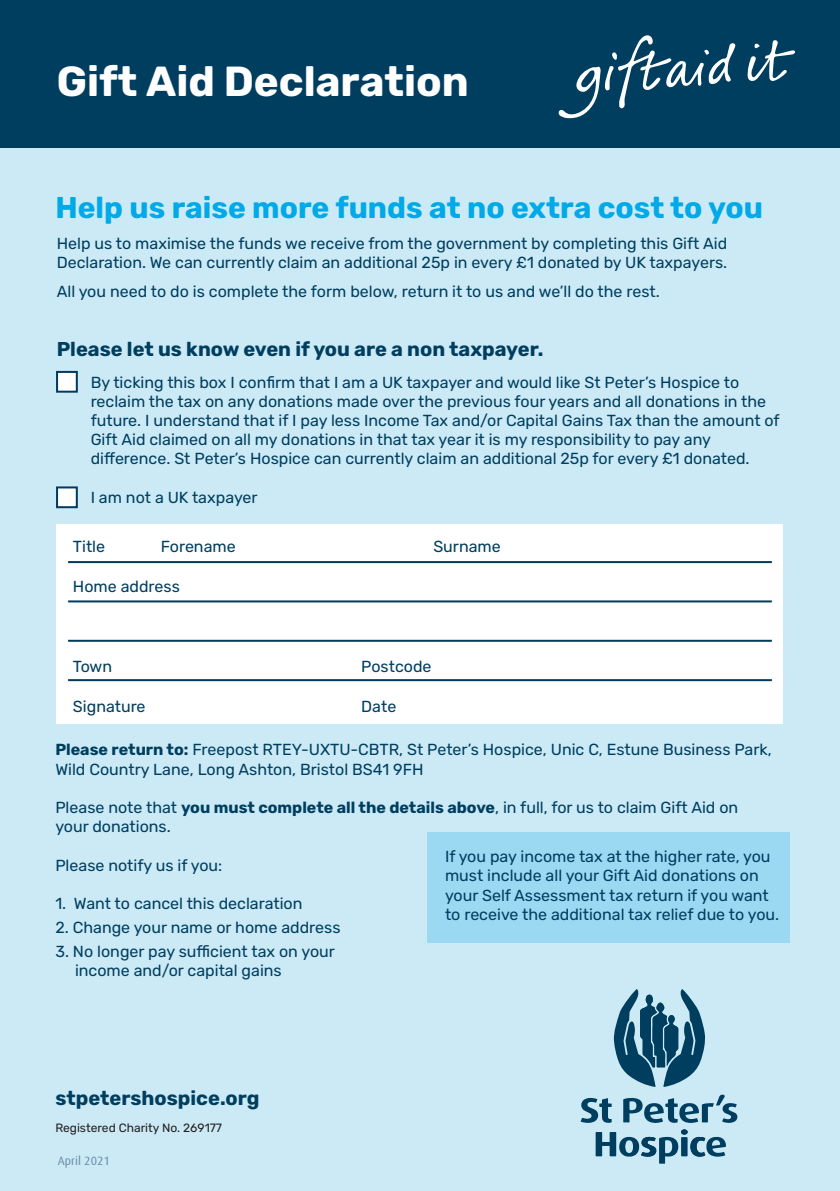
<style>
.page{position:relative;width:840px;height:1191px;background:#fff}
.page>*{position:absolute;margin:0;border:0;box-sizing:border-box;transform-origin:0 0}
.t1{font:700 42px "Rubik";color:#fff}
.t2{font:700 30px "Rubik";color:#00a9e7}
.t3{font:700 20px "Rubik";color:#003e60}
.t4{font:16px/19.2px "Rubik";color:#003e60}
.t5{font:12.2px "Dax";color:#698aa6}
.t6{font:12px "Rubik";color:#231f20}
.s1{font-weight:700}
</style>
<div class="page">
<div style="left:0;top:147px;width:839px;height:1044px;background:#cbeaf5"></div>
<div style="left:0;top:0;width:839px;height:147px;background:#003e60"></div>
<svg style="left:558px;top:35px;width:177px;height:84px"></svg>
<svg style="left:747px;top:40px;width:47px;height:41px"></svg>
<div style="left:57px;top:524px;width:725px;height:199px;background:#fff"></div>
<hr style="left:68px;top:561px;width:703px;height:2px;background:#003a5d">
<hr style="left:68px;top:600px;width:703px;height:2px;background:#003a5d">
<hr style="left:68px;top:640px;width:703px;height:2px;background:#003a5d">
<hr style="left:68px;top:679px;width:703px;height:2px;background:#003a5d">
<div style="left:57px;top:372px;width:20px;height:20px;background:#fff"></div>
<div style="left:56px;top:371px;width:22px;height:22px;border:2px solid #003a5d"></div>
<div style="left:57px;top:487px;width:20px;height:20px;background:#fff"></div>
<div style="left:56px;top:486px;width:22px;height:22px;border:2px solid #003a5d"></div>
<div style="left:427px;top:832px;width:362px;height:110px;background:#9bd8f1"></div>
<svg style="left:580px;top:1097px;width:31px;height:26px"></svg>
<svg style="left:623px;top:1094px;width:115px;height:29px"></svg>
<svg style="left:613px;top:989px;width:92px;height:98px"></svg>
<svg style="left:595px;top:1129px;width:130px;height:34px"></svg>
<h1 class="t1" style="left:57px;top:57px;width:413px">Gift Aid Declaration</h1>
<h2 class="t2" style="left:55px;top:190px;width:708px">Help us raise more funds at no extra cost to you</h2>
<p class="t4" style="left:57px;top:234px;width:671px">Help us to maximise the funds we receive from the government by completing this Gift Aid<br>Declaration. We can currently claim an additional 25p in every £1 donated by UK taxpayers.</p>
<p class="t4" style="left:57px;top:282px;width:604px">All you need to do is complete the form below, return it to us and we’ll do the rest.</p>
<p class="t3" style="left:57px;top:337px;width:488px">Please let us know even if you are a non taxpayer.</p>
<p class="t4" style="left:91px;top:373px;width:690px">By ticking this box I confirm that I am a UK taxpayer and would like St Peter’s Hospice to reclaim the tax on any donations made over the previous four years and all donations in the future. I understand that if I pay less Income Tax and/or Capital Gains Tax than the amount of Gift Aid claimed on all my donations in that tax year it is my responsibility to pay any difference. St Peter’s Hospice can currently claim an additional 25p for every £1 donated.</p>
<p class="t4" style="left:91px;top:488px;width:168px">I am not a UK taxpayer</p>
<p class="t4" style="left:73px;top:537px;width:34px">Title</p>
<p class="t4" style="left:161px;top:537px;width:76px">Forename</p>
<p class="t4" style="left:433px;top:537px;width:69px">Surname</p>
<p class="t4" style="left:73px;top:577px;width:108px">Home address</p>
<p class="t4" style="left:73px;top:657px;width:41px">Town</p>
<p class="t4" style="left:361px;top:657px;width:72px">Postcode</p>
<p class="t4" style="left:73px;top:697px;width:74px">Signature</p>
<p class="t4" style="left:361px;top:697px;width:36px">Date</p>
<p class="t4" style="left:55px;top:740px;width:717px"><span class="s1">Please return to:</span> Freepost RTEY-UXTU-CBTR, St Peter’s Hospice, Unic C, Estune Business Park,<br>Wild Country Lane, Long Ashton, Bristol BS41 9FH</p>
<p class="t4" style="left:55px;top:798px;width:684px">Please note that <span class="s1">you must complete all the details above</span>, in full, for us to claim Gift Aid on your donations.</p>
<p class="t4" style="left:55px;top:855px;width:168px">Please notify us if you:</p>
<p class="t4" style="left:55px;top:894px;width:248px">1. Want to cancel this declaration</p>
<p class="t4" style="left:55px;top:918px;width:286px">2. Change your name or home address</p>
<p class="t4" style="left:75px;top:942px;width:261px;text-indent:-20px">3. No longer pay sufficient tax on your income and/or capital gains</p>
<p class="t4" style="left:445px;top:847px;width:335px">If you pay income tax at the higher rate, you must include all your Gift Aid donations on your Self Assessment tax return if you want to receive the additional tax relief due to you.</p>
<p class="t3" style="left:55px;top:1086px;width:205px">stpetershospice.org</p>
<p class="t6" style="left:55px;top:1121px;width:168px">Registered Charity No. 269177</p>
<p class="t5" style="left:58px;top:1153px;width:54px">April 2021</p>
</div>
